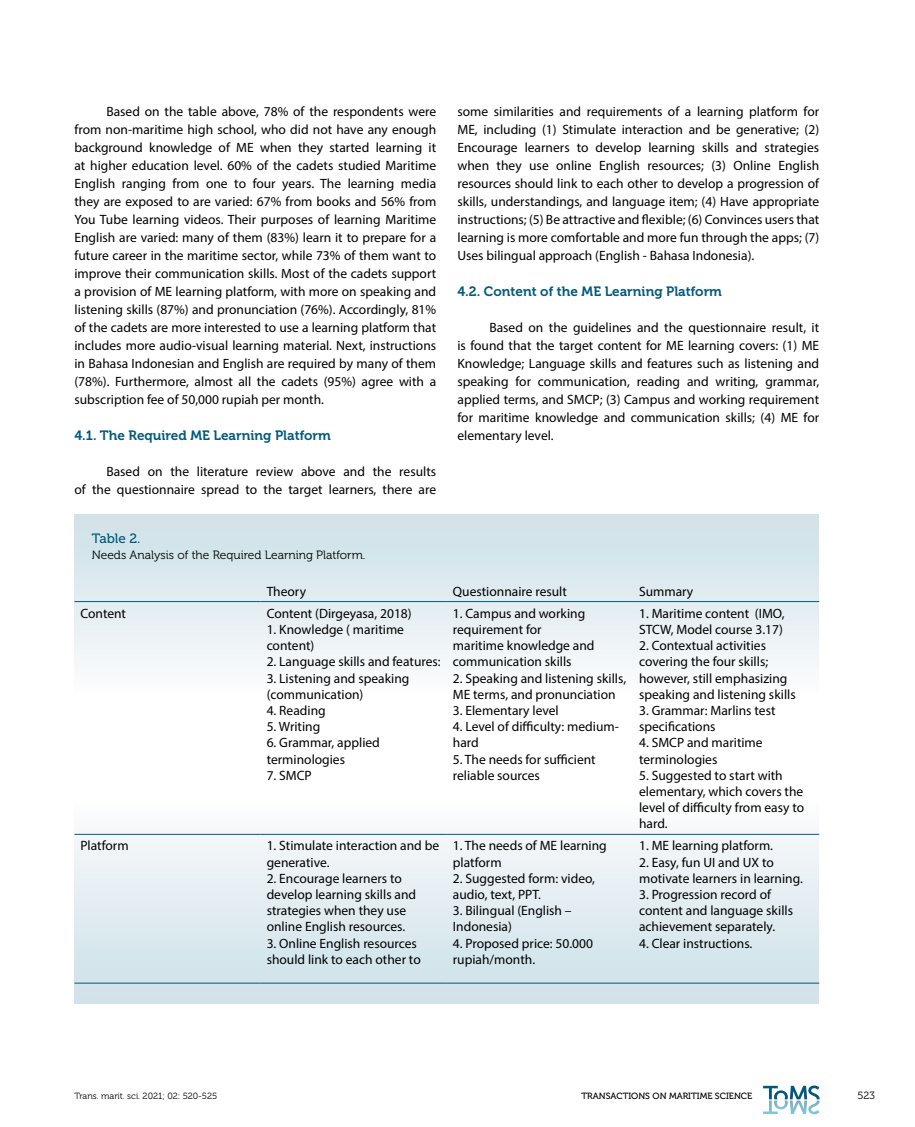
<style>
.page{position:relative;width:915px;height:1127px;background:#fff}
.page>*{position:absolute;margin:0;border:0;box-sizing:border-box;transform-origin:0 0}
.t1{font:13.5px/18px "Myriad Pro";color:#000}
.t2{font:13.5px "Museo 700";color:#00597c}
.t3{font:13.5px "Museo 500";letter-spacing:-.005em;color:#00597c}
.t4{font:12px "Museo 300";color:#000}
.t5{font:10.5px "Museo 300";color:#000}
.t6{font:9px "Museo 300";color:#000}
.t7{font:9px "Museo 500";color:#000}
</style>
<div class="page">
<svg style="left:763px;top:1085px;width:56px;height:29px"></svg>
<div style="left:74px;top:798px;width:744px;height:205px;background:linear-gradient(to bottom,#fefdfe,#cadfe6)"></div>
<div style="left:74px;top:514px;width:744px;height:182px;background:linear-gradient(to bottom,#cce0e7,#fcfcfd)"></div>
<hr style="left:74px;top:601px;width:186px;height:1px;background:#00597c">
<hr style="left:260px;top:601px;width:186px;height:1px;background:#00597c">
<hr style="left:446px;top:601px;width:186px;height:1px;background:#00597c">
<hr style="left:632px;top:601px;width:187px;height:1px;background:#00597c">
<hr style="left:74px;top:834px;width:186px;height:1px;background:#00597c">
<hr style="left:260px;top:834px;width:186px;height:1px;background:#00597c">
<hr style="left:446px;top:834px;width:186px;height:1px;background:#00597c">
<hr style="left:632px;top:834px;width:187px;height:1px;background:#00597c">
<hr style="left:74px;top:983px;width:186px;height:1px;background:#00597c">
<hr style="left:260px;top:983px;width:186px;height:1px;background:#00597c">
<hr style="left:446px;top:983px;width:186px;height:1px;background:#00597c">
<hr style="left:632px;top:983px;width:187px;height:1px;background:#00597c">
<p class="t1" style="left:74px;top:103px;width:363px;text-align:justify;text-indent:32px">Based on the table above, 78% of the respondents were from non-maritime high school, who did not have any enough background knowledge of ME when they started learning it at higher education level. 60% of the cadets studied Maritime English ranging from one to four years. The learning media they are exposed to are varied: 67% from books and 56% from You Tube learning videos. Their purposes of learning Maritime English are varied: many of them (83%) learn it to prepare for a future career in the maritime sector, while 73% of them want to improve their communication skills. Most of the cadets support a provision of ME learning platform, with more on speaking and listening skills (87%) and pronunciation (76%). Accordingly, 81% of the cadets are more interested to use a learning platform that includes more audio-visual learning material. Next, instructions in Bahasa Indonesian and English are required by many of them (78%). Furthermore, almost all the cadets (95%) agree with a subscription fee of 50,000 rupiah per month.</p>
<p class="t2" style="left:74px;top:428px;width:258px">4.1. The Required ME Learning Platform</p>
<p class="t1" style="left:74px;top:463px;width:363px;text-align:right">Based on the literature review above and the results<br>of the questionnaire spread to the target learners, there are</p>
<p class="t3" style="left:92px;top:531px;width:50px">Table 2.</p>
<p class="t4" style="left:92px;top:548px;width:275px">Needs Analysis of the Required Learning Platform.</p>
<p class="t1" style="left:457px;top:103px;width:363px;text-align:justify">some similarities and requirements of a learning platform for ME, including (1) Stimulate interaction and be generative; (2)<br>Encourage learners to develop learning skills and strategies when they use online English resources; (3) Online English resources should link to each other to develop a progression of skills, understandings, and language item; (4) Have appropriate instructions; (5) Be attractive and flexible; (6) Convinces users that learning is more comfortable and more fun through the apps; (7)<br>Uses bilingual approach (English - Bahasa Indonesia).</p>
<p class="t2" style="left:457px;top:284px;width:266px">4.2. Content of the ME Learning Platform</p>
<p class="t1" style="left:457px;top:319px;width:363px;text-align:justify;text-indent:32px">Based on the guidelines and the questionnaire result, it is found that the target content for ME learning covers: (1) ME Knowledge; Language skills and features such as listening and speaking for communication, reading and writing, grammar, applied terms, and SMCP; (3) Campus and working requirement for maritime knowledge and communication skills; (4) ME for elementary level.</p>
<p class="t1" style="left:266px;top:582px;width:41px">Theory</p>
<p class="t1" style="left:452px;top:582px;width:115px">Questionnaire result</p>
<p class="t1" style="left:638px;top:582px;width:56px">Summary</p>
<p class="t1" style="left:80px;top:604px;width:47px">Content</p>
<p class="t1" style="left:266px;top:604px;width:146px">Content (Dirgeyasa, 2018)</p>
<p class="t1" style="left:266px;top:621px;width:139px;line-height:16.2px">1. Knowledge ( maritime content)</p>
<p class="t1" style="left:266px;top:652px;width:175px">2. Language skills and features:</p>
<p class="t1" style="left:266px;top:670px;width:144px;line-height:16.2px">3. Listening and speaking (communication)</p>
<p class="t1" style="left:266px;top:701px;width:60px">4. Reading</p>
<p class="t1" style="left:266px;top:717px;width:55px">5. Writing</p>
<p class="t1" style="left:266px;top:734px;width:115px;line-height:16.2px">6. Grammar, applied terminologies</p>
<p class="t1" style="left:266px;top:766px;width:47px">7. SMCP</p>
<p class="t1" style="left:452px;top:605px;width:143px;line-height:16.2px">1. Campus and working requirement for maritime knowledge and communication skills</p>
<p class="t1" style="left:452px;top:670px;width:175px;line-height:16.2px">2. Speaking and listening skills,<br>ME terms, and pronunciation</p>
<p class="t1" style="left:452px;top:701px;width:107px">3. Elementary level</p>
<p class="t1" style="left:452px;top:718px;width:167px;line-height:16.2px">4. Level of difficulty: medium&shy;hard</p>
<p class="t1" style="left:452px;top:751px;width:144px;line-height:16.2px">5. The needs for sufficient reliable sources</p>
<p class="t1" style="left:80px;top:837px;width:50px">Platform</p>
<p class="t1" style="left:266px;top:837px;width:174px;line-height:16.2px">1. Stimulate interaction and be generative.</p>
<p class="t1" style="left:266px;top:870px;width:151px;line-height:16.2px">2. Encourage learners to develop learning skills and strategies when they use online English resources.</p>
<p class="t1" style="left:266px;top:935px;width:155px;line-height:16.2px">3. Online English resources should link to each other to</p>
<p class="t1" style="left:452px;top:837px;width:155px;line-height:16.2px">1. The needs of ME learning platform</p>
<p class="t1" style="left:452px;top:870px;width:143px;line-height:16.2px">2. Suggested form: video, audio, text, PPT.</p>
<p class="t1" style="left:452px;top:902px;width:120px;line-height:16.2px">3. Bilingual (English –<br>Indonesia)</p>
<p class="t1" style="left:452px;top:935px;width:142px;line-height:16.2px">4. Proposed price: 50.000 rupiah/month.</p>
<p class="t1" style="left:639px;top:605px;width:147px;line-height:16.2px">1. Maritime content (IMO,<br>STCW, Model course 3.17)</p>
<p class="t1" style="left:639px;top:637px;width:158px;line-height:16.2px">2. Contextual activities covering the four skills; however, still emphasizing speaking and listening skills</p>
<p class="t1" style="left:639px;top:702px;width:138px;line-height:16.2px">3. Grammar: Marlins test specifications</p>
<p class="t1" style="left:639px;top:734px;width:125px;line-height:16.2px">4. SMCP and maritime terminologies</p>
<p class="t1" style="left:639px;top:767px;width:166px;line-height:16.2px">5. Suggested to start with elementary, which covers the level of difficulty from easy to hard.</p>
<p class="t1" style="left:639px;top:837px;width:135px">1. ME learning platform.</p>
<p class="t1" style="left:639px;top:854px;width:165px;line-height:16.2px">2. Easy, fun UI and UX to motivate learners in learning.</p>
<p class="t1" style="left:639px;top:886px;width:155px;line-height:16.2px">3. Progression record of content and language skills achievement separately.</p>
<p class="t1" style="left:639px;top:934px;width:115px">4. Clear instructions.</p>
<p class="t6" style="left:74px;top:1091px;width:144px">Trans. marit. sci. 2021; 02: 520-525</p>
<p class="t7" style="left:581px;top:1091px;width:172px">TRANSACTIONS ON MARITIME SCIENCE</p>
<p class="t5" style="left:857px;top:1090px;width:19px">523</p>
</div>
